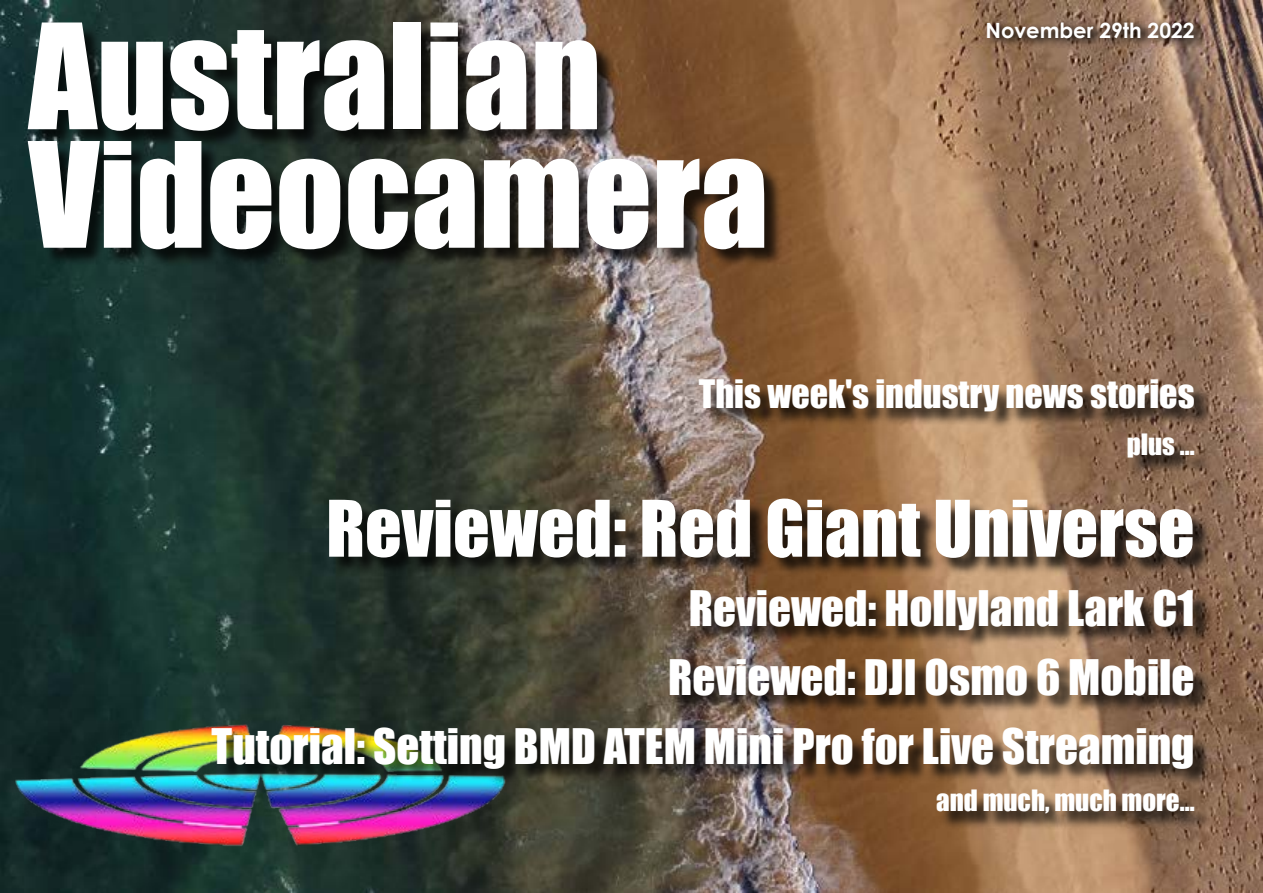
<style>
.page{position:relative;width:1263px;height:893px;background:#fff}
.page>*{position:absolute;margin:0;border:0;box-sizing:border-box;transform-origin:0 0}
.t1{font:135px/118.5px "Impact";color:#fff}
.t2{font:72px "Impact";color:#fff}
.t3{font:45px/69px "Impact";color:#fff;text-align:right}
.t4{font:36px "Impact";color:#fff}
.t5{font:27px "Impact";color:#fff}
.t6{font:700 21px "Century Gothic";color:#fff}
</style>
<div class="page">
<img style="left:0;top:0;width:1263px;height:893px">
<div style="left:30px;top:25px;width:753px;height:242px;background:#000;opacity:.75"></div>
<img style="left:0;top:694px;width:537px;height:175px">
<svg style="left:984px;top:18px;width:224px;height:30px;background:#725948"></svg>
<div style="left:215px;top:382px;width:997px;height:450px;background:#000;opacity:.75"></div>
<h1 class="t1" style="left:28px;top:13px;width:742px">Australian<br>Videocamera</h1>
<p class="t6" style="left:985px;top:15px;width:211px">November 29th 2022</p>
<p class="t4" style="left:699px;top:366px;width:497px">This week's industry news stories</p>
<p class="t5" style="left:1127px;top:424px;width:69px">plus ...</p>
<h2 class="t2" style="left:326px;top:473px;width:870px">Reviewed: Red Giant Universe</h2>
<p class="t3" style="left:212px;top:572px;width:984px">Reviewed: Hollyland Lark C1<br>Reviewed: DJI Osmo 6 Mobile<br>Tutorial: Setting BMD ATEM Mini Pro for Live Streaming</p>
<p class="t5" style="left:936px;top:780px;width:260px">and much, much more...</p>
</div>
